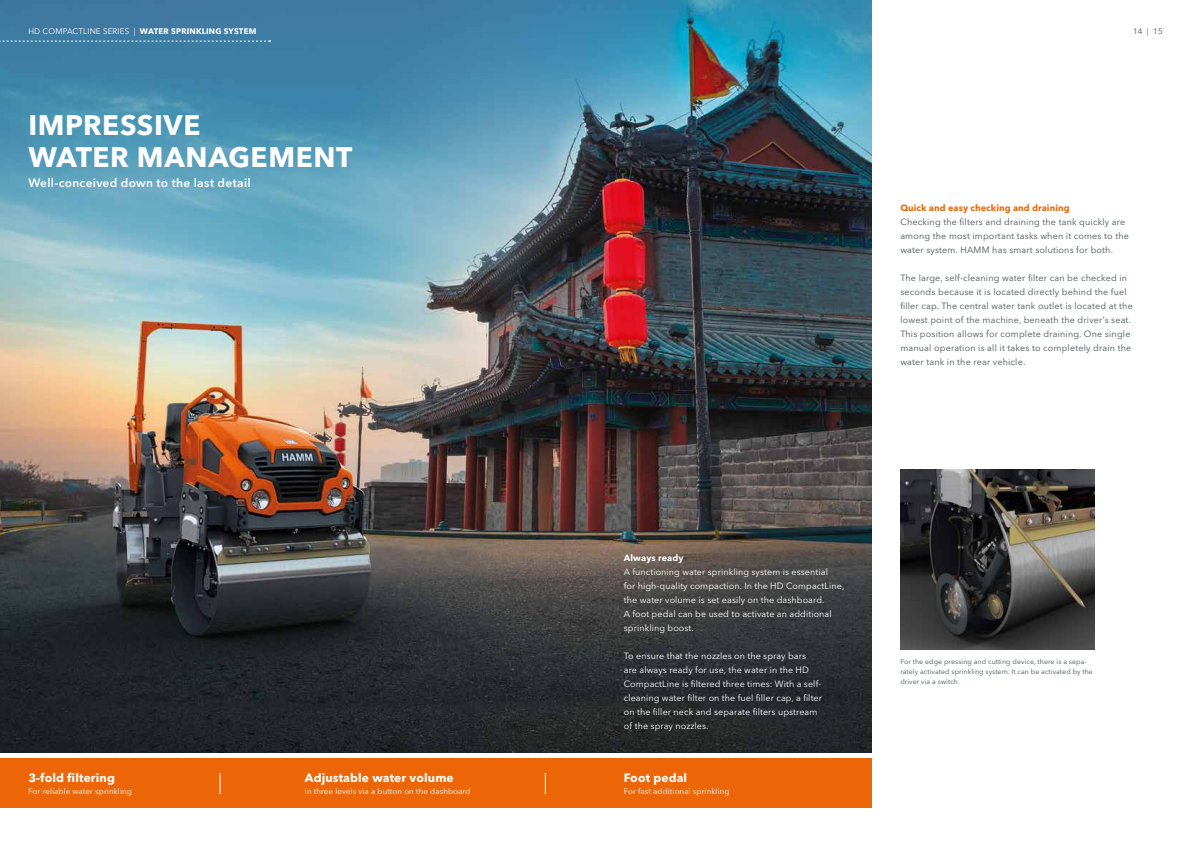
<style>
.page{position:relative;width:1191px;height:842px;background:#fff}
.page>*{position:absolute;margin:0;border:0;box-sizing:border-box;transform-origin:0 0}
.t1{font:700 28px/32px "Avenir Next LT Pro";letter-spacing:.02em;color:#fff}
.t2{font:700 12px "Avenir Next LT Pro";letter-spacing:.01em;color:#fff}
.t3{font:600 12px "Avenir Next LT Pro";letter-spacing:.02em;color:#fff}
.t4{font:9px/14px "Avenir Next LT Pro";letter-spacing:.02em;color:#485358}
.t5{font:9px/14px "Avenir Next LT Pro";letter-spacing:.01em;color:#fff}
.t6{font:700 9px "Avenir Next LT Pro";letter-spacing:.01em;color:#ec6608}
.t7{font:700 9px "Avenir Next LT Pro";letter-spacing:.01em;color:#fff}
.t8{font:8px "Avenir Next LT Pro";letter-spacing:.01em;color:#fff}
.t9{font:700 8px "Avenir Next LT Pro";letter-spacing:.02em;color:#fff}
.t10{font:8px "Avenir Next LT Pro";color:#485358}
.t11{font:7px/10px "Avenir Next LT Pro";letter-spacing:.01em;color:#485358}
.s1{font-weight:400}
</style>
<div class="page">
<img style="left:0;top:0;width:872px;height:753px">
<img style="left:900px;top:469px;width:194px;height:180px">
<svg style="left:0;top:40px;width:271px;height:2px"></svg>
<div style="left:0;top:758px;width:872px;height:50px;background:#ec6608"></div>
<svg style="left:545px;top:773px;width:1px;height:21px"></svg>
<svg style="left:220px;top:773px;width:1px;height:21px"></svg>
<p class="t9" style="left:28px;top:27px;width:229px"><span class="s1">HD COMPACTLINE SERIES |</span> WATER SPRINKLING SYSTEM</p>
<p class="t10" style="left:1133px;top:27px;width:31px">14 | 15</p>
<h1 class="t1" style="left:28px;top:108px;width:325px">IMPRESSIVE<br>WATER MANAGEMENT</h1>
<h2 class="t3" style="left:28px;top:175px;width:224px">Well-conceived down to the last detail</h2>
<p class="t6" style="left:900px;top:202px;width:171px">Quick and easy checking and draining</p>
<p class="t4" style="left:900px;top:215px;width:230px">Checking the filters and draining the tank quickly are among the most important tasks when it comes to the water system. HAMM has smart solutions for both.</p>
<p class="t4" style="left:900px;top:271px;width:234px">The large, self-cleaning water filter can be checked in seconds because it is located directly behind the fuel filler cap. The central water tank outlet is located at the lowest point of the machine, beneath the driver’s seat.<br>This position allows for complete draining. One single manual operation is all it takes to completely drain the water tank in the rear vehicle.</p>
<p class="t7" style="left:624px;top:552px;width:61px">Always ready</p>
<p class="t5" style="left:624px;top:565px;width:222px">A functioning water sprinkling system is essential<br>for high-quality compaction. In the HD CompactLine, the water volume is set easily on the dashboard.<br>A foot pedal can be used to activate an additional sprinkling boost.</p>
<p class="t5" style="left:624px;top:649px;width:200px">To ensure that the nozzles on the spray bars<br>are always ready for use, the water in the HD CompactLine is filtered three times: With a self&shy;cleaning water filter on the fuel filler cap, a filter on the filler neck and separate filters upstream of the spray nozzles.</p>
<p class="t11" style="left:900px;top:657px;width:194px">For the edge pressing and cutting device, there is a sepa&shy;rately activated sprinkling system. It can be activated by the driver via a switch.</p>
<h2 class="t2" style="left:28px;top:770px;width:88px">3-fold filtering</h2>
<p class="t8" style="left:28px;top:786px;width:105px">For reliable water sprinkling</p>
<h2 class="t2" style="left:305px;top:770px;width:150px">Adjustable water volume</h2>
<p class="t8" style="left:305px;top:786px;width:167px">In three levels via a button on the dashboard</p>
<h2 class="t2" style="left:624px;top:770px;width:65px">Foot pedal</h2>
<p class="t8" style="left:624px;top:786px;width:107px">For fast additional sprinkling</p>
</div>
